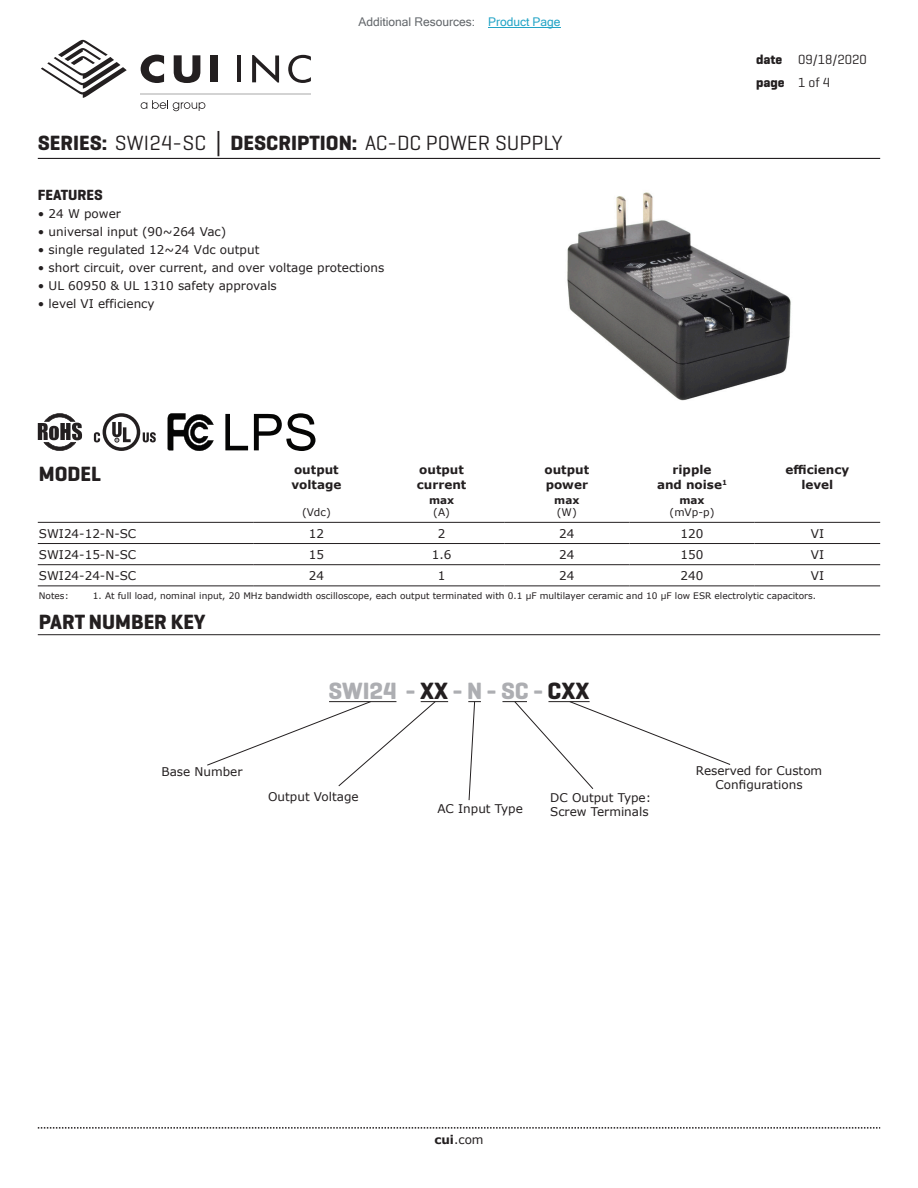
<style>
.page{position:relative;width:918px;height:1188px;background:#fff}
.page>*{position:absolute;margin:0;border:0;box-sizing:border-box;transform-origin:0 0}
.t1{font:700 24px "Geogrotesque";color:#adaeb2}
.t2{font:21px "Geogrotesque";color:#231f20}
.t3{font:700 21px "Geogrotesque";color:#231f20}
.t4{font:700 15px "Geogrotesque";color:#231f20}
.t5{font:13.5px/22.5px "Geogrotesque";color:#231f20}
.t6{font:12px/14.4px "Verdana";color:#231f20;text-align:center}
.t7{font:700 12px/14.4px "Verdana";color:#231f20}
.t8{font:12px "Microsoft Sans Serif";color:#63676b}
.t9{font:10.5px "Verdana";color:#231f20}
.t10{font:700 10.5px "Verdana";color:#231f20}
.t11{font:9px "Verdana";color:#231f20}
.s1{color:#23a4c6}
.s2{font-weight:700}
.s3{font-family:"Verdana";font-weight:700}
.s4{color:#231f20}
</style>
<div class="page">
<svg style="left:38px;top:1127px;width:842px;height:2px"></svg>
<hr style="left:38px;top:158px;width:842px;height:1px;background:#231f20">
<svg style="left:41px;top:39px;width:86px;height:59px"></svg>
<hr style="left:237px;top:55px;width:4px;height:27px;background:#231f20">
<svg style="left:252px;top:55px;width:27px;height:28px"></svg>
<svg style="left:288px;top:55px;width:23px;height:28px"></svg>
<svg style="left:141px;top:55px;width:23px;height:28px"></svg>
<svg style="left:174px;top:55px;width:26px;height:28px"></svg>
<div style="left:210px;top:55px;width:8px;height:27px;background:#231f20"></div>
<svg style="left:141px;top:100px;width:64px;height:11px"></svg>
<hr style="left:141px;top:93px;width:170px;height:1px;background:#231f20">
<hr style="left:38px;top:634px;width:842px;height:1px;background:#231f20">
<svg style="left:468px;top:701px;width:13px;height:100px"></svg>
<svg style="left:502px;top:701px;width:229px;height:88px"></svg>
<svg style="left:207px;top:701px;width:241px;height:86px"></svg>
<hr style="left:38px;top:522px;width:216px;height:1px;background:#231f20">
<hr style="left:254px;top:522px;width:125px;height:1px;background:#231f20">
<hr style="left:379px;top:522px;width:125px;height:1px;background:#231f20">
<hr style="left:504px;top:522px;width:125px;height:1px;background:#231f20">
<hr style="left:629px;top:522px;width:126px;height:1px;background:#231f20">
<hr style="left:755px;top:522px;width:125px;height:1px;background:#231f20">
<hr style="left:38px;top:543px;width:216px;height:1px;background:#231f20">
<hr style="left:254px;top:543px;width:125px;height:1px;background:#231f20">
<hr style="left:379px;top:543px;width:125px;height:1px;background:#231f20">
<hr style="left:504px;top:543px;width:125px;height:1px;background:#231f20">
<hr style="left:629px;top:543px;width:126px;height:1px;background:#231f20">
<hr style="left:755px;top:543px;width:125px;height:1px;background:#231f20">
<hr style="left:38px;top:564px;width:216px;height:1px;background:#231f20">
<hr style="left:254px;top:564px;width:125px;height:1px;background:#231f20">
<hr style="left:379px;top:564px;width:125px;height:1px;background:#231f20">
<hr style="left:504px;top:564px;width:125px;height:1px;background:#231f20">
<hr style="left:629px;top:564px;width:126px;height:1px;background:#231f20">
<hr style="left:755px;top:564px;width:125px;height:1px;background:#231f20">
<hr style="left:38px;top:586px;width:216px;height:1px;background:#231f20">
<hr style="left:254px;top:586px;width:125px;height:1px;background:#231f20">
<hr style="left:379px;top:586px;width:125px;height:1px;background:#231f20">
<hr style="left:504px;top:586px;width:125px;height:1px;background:#231f20">
<hr style="left:629px;top:586px;width:126px;height:1px;background:#231f20">
<hr style="left:755px;top:586px;width:125px;height:1px;background:#231f20">
<svg style="left:38px;top:413px;width:44px;height:38px"></svg>
<svg style="left:94px;top:413px;width:62px;height:38px"></svg>
<svg style="left:168px;top:413px;width:46px;height:38px"></svg>
<svg style="left:225px;top:414px;width:23px;height:36px"></svg>
<svg style="left:254px;top:413px;width:61px;height:38px"></svg>
<img style="left:567px;top:192px;width:224px;height:209px">
<hr style="left:488px;top:27px;width:73px;height:1px;background:#23a4c6">
<p class="t8" style="left:358px;top:15px;width:204px">Additional Resources: <span class="s1">Product Page</span></p>
<h2 class="t2" style="left:38px;top:130px;width:526px"><span class="s2">SERIES:</span> SWI24-SC <span class="s3">│</span> <span class="s2">DESCRIPTION:</span> AC-DC POWER SUPPLY</h2>
<p class="t4" style="left:38px;top:186px;width:67px">FEATURES</p>
<p class="t6" style="left:38px;top:207px;width:85px">• 24 W power</p>
<p class="t6" style="left:38px;top:225px;width:190px">• universal input (90~264 Vac)</p>
<p class="t6" style="left:38px;top:243px;width:223px">• single regulated 12~24 Vdc output</p>
<p class="t6" style="left:38px;top:261px;width:348px">• short circuit, over current, and over voltage protections</p>
<p class="t6" style="left:38px;top:279px;width:241px">• UL 60950 &amp; UL 1310 safety approvals</p>
<p class="t6" style="left:38px;top:297px;width:118px">• level VI efficiency</p>
<p class="t5" style="left:756px;top:48px;width:112px"><span class="s2">date</span> 09/18/2020 <span class="s2">page</span> 1 of 4</p>
<h2 class="t3" style="left:39px;top:461px;width:64px">MODEL</h2>
<p class="t7" style="left:291px;top:462px;width:51px">output voltage</p>
<p class="t7" style="left:417px;top:462px;width:51px">output current</p>
<p class="t7" style="left:545px;top:462px;width:46px">output power</p>
<p class="t7" style="left:657px;top:462px;width:72px;text-align:center">ripple<br>and noise<sup>1</sup></p>
<p class="t7" style="left:786px;top:462px;width:65px;text-align:center">efficiency level</p>
<p class="t9" style="left:302px;top:505px;width:30px">(Vdc)</p>
<p class="t10" style="left:429px;top:492px;width:27px">max</p>
<p class="t9" style="left:433px;top:505px;width:18px">(A)</p>
<p class="t10" style="left:554px;top:492px;width:27px">max</p>
<p class="t9" style="left:557px;top:505px;width:21px">(W)</p>
<p class="t10" style="left:679px;top:492px;width:27px">max</p>
<p class="t9" style="left:670px;top:505px;width:46px">(mVp-p)</p>
<p class="t6" style="left:39px;top:526px;width:99px">SWI24-12-N-SC</p>
<p class="t6" style="left:309px;top:526px;width:17px">12</p>
<p class="t6" style="left:438px;top:526px;width:9px">2</p>
<p class="t6" style="left:559px;top:526px;width:17px">24</p>
<p class="t6" style="left:681px;top:526px;width:24px">120</p>
<p class="t6" style="left:811px;top:526px;width:15px">VI</p>
<p class="t6" style="left:39px;top:547px;width:99px">SWI24-15-N-SC</p>
<p class="t6" style="left:309px;top:547px;width:17px">15</p>
<p class="t6" style="left:432px;top:547px;width:21px">1.6</p>
<p class="t6" style="left:559px;top:547px;width:17px">24</p>
<p class="t6" style="left:681px;top:547px;width:24px">150</p>
<p class="t6" style="left:811px;top:547px;width:15px">VI</p>
<p class="t6" style="left:39px;top:568px;width:99px">SWI24-24-N-SC</p>
<p class="t6" style="left:309px;top:568px;width:17px">24</p>
<p class="t6" style="left:438px;top:568px;width:9px">1</p>
<p class="t6" style="left:559px;top:568px;width:17px">24</p>
<p class="t6" style="left:681px;top:568px;width:24px">240</p>
<p class="t6" style="left:811px;top:568px;width:15px">VI</p>
<p class="t11" style="left:39px;top:589px;width:31px">Notes:</p>
<p class="t11" style="left:93px;top:589px;width:725px">1. At full load, nominal input, 20 MHz bandwidth oscilloscope, each output terminated with 0.1 μF multilayer ceramic and 10 μF low ESR electrolytic capacitors.</p>
<h2 class="t3" style="left:39px;top:608px;width:168px">PART NUMBER KEY</h2>
<h1 class="t1" style="left:328px;top:676px;width:263px">SWI24 - <span class="s4">XX</span> - N - SC - <span class="s4">CXX</span></h1>
<p class="t6" style="left:161px;top:764px;width:83px">Base Number</p>
<p class="t6" style="left:696px;top:763px;width:128px">Reserved for Custom<br>Configurations</p>
<p class="t6" style="left:268px;top:790px;width:92px">Output Voltage</p>
<p class="t6" style="left:437px;top:802px;width:87px">AC Input Type</p>
<p class="t6" style="left:550px;top:790px;width:103px;text-align:left">DC Output Type:<br>Screw Terminals</p>
<p class="t6" style="left:434px;top:1132px;width:51px"><span class="s2">cui</span>.com</p>
</div>
